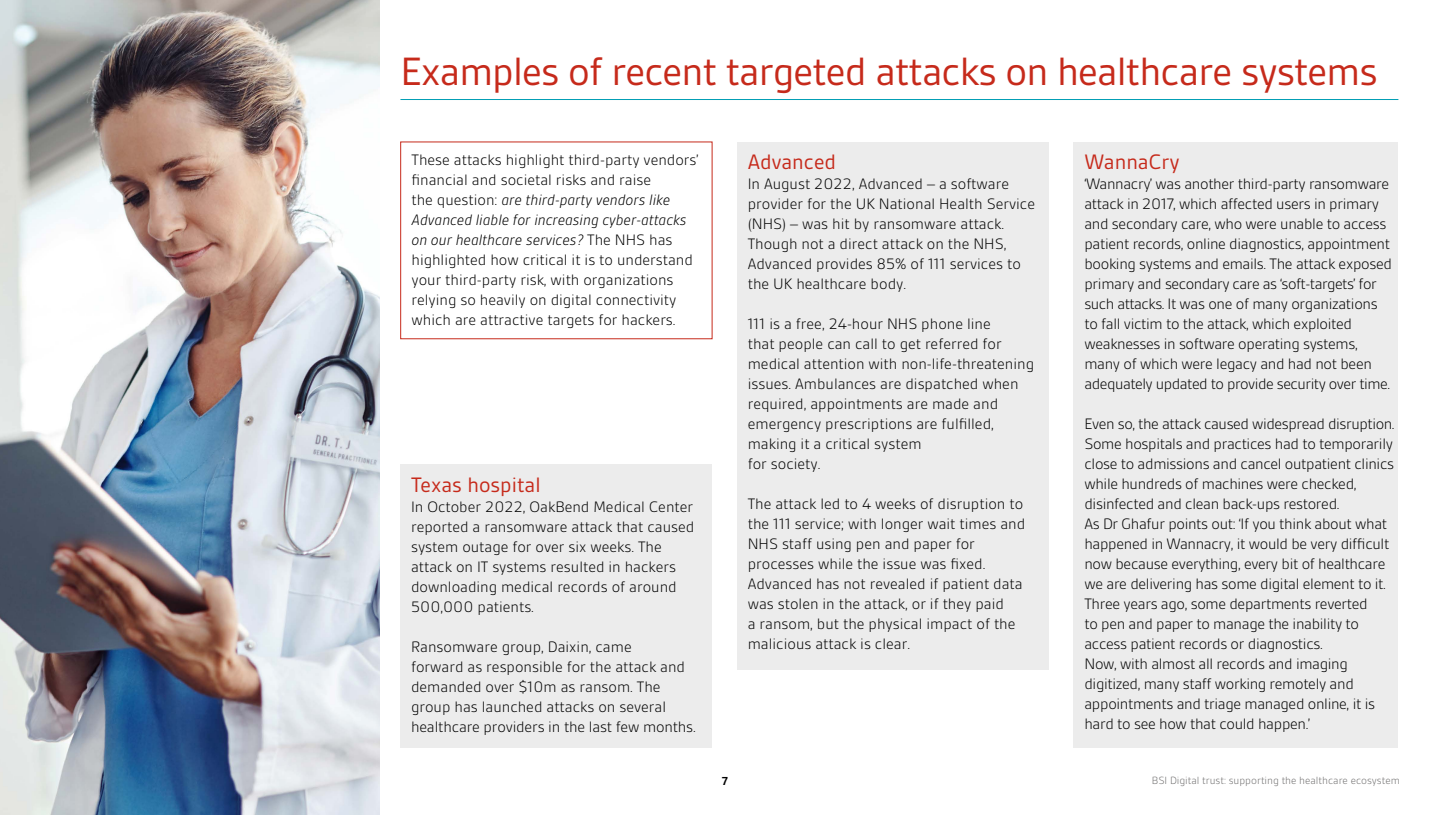
<style>
.page{position:relative;width:1453px;height:815px;background:#fff}
.page>*{position:absolute;margin:0;border:0;box-sizing:border-box;transform-origin:0 0}
.t1{font:42.5px "BSI Gesta";letter-spacing:-.02em;color:#c62a1b}
.t2{font:22.5px "BSI Gesta";color:#c62a1b}
.t3{font:300 16.25px/20px "BSI Gesta";color:#000}
.t4{font:300 16.25px/20px "BSI Gesta";letter-spacing:-.02em;color:#000}
.t5{font:700 12.5px "BSI Gesta";color:#000}
.t6{font:300 11.25px "BSI Gesta";color:#706f6f}
.s1{font-style:italic}
</style>
<div class="page">
<img style="left:0;top:0;width:379px;height:815px">
<div style="left:737px;top:142px;width:312px;height:528px;background:#ececec"></div>
<div style="left:400px;top:464px;width:312px;height:284px;background:#ececec"></div>
<hr style="left:400px;top:99px;width:998px;height:1px;background:#009eb5">
<div style="left:1074px;top:142px;width:324px;height:606px;background:#ececec"></div>
<h1 class="t1" style="left:400px;top:49px;width:978px">Examples of recent targeted attacks on healthcare systems</h1>
<p class="t3" style="left:411px;top:150px;width:288px">These attacks highlight third-party vendors’ financial and societal risks and raise<br>the question: <span class="s1">are third-party vendors like Advanced liable for increasing cyber-attacks on our healthcare services?</span> The NHS has highlighted how critical it is to understand your third-party risk, with organizations relying so heavily on digital connectivity which are attractive targets for hackers.</p>
<h2 class="t2" style="left:411px;top:473px;width:131px">Texas hospital</h2>
<p class="t3" style="left:411px;top:497px;width:285px">In October 2022, OakBend Medical Center reported a ransomware attack that caused system outage for over six weeks. The attack on IT systems resulted in hackers downloading medical records of around 500,000 patients.</p>
<p class="t3" style="left:411px;top:637px;width:286px">Ransomware group, Daixin, came<br>forward as responsible for the attack and demanded over $10m as ransom. The group has launched attacks on several healthcare providers in the last few months.</p>
<h2 class="t2" style="left:748px;top:150px;width:90px">Advanced</h2>
<p class="t3" style="left:748px;top:174px;width:289px">In August 2022, Advanced – a software provider for the UK National Health Service (NHS) – was hit by ransomware attack.<br>Though not a direct attack on the NHS, Advanced provides 85% of 111 services to the UK healthcare body.</p>
<p class="t3" style="left:748px;top:314px;width:288px">111 is a free, 24-hour NHS phone line<br>that people can call to get referred for medical attention with non-life-threatening issues. Ambulances are dispatched when required, appointments are made and emergency prescriptions are fulfilled, making it a critical system<br>for society.</p>
<p class="t3" style="left:748px;top:494px;width:279px">The attack led to 4 weeks of disruption to the 111 service; with longer wait times and NHS staff using pen and paper for processes while the issue was fixed.<br>Advanced has not revealed if patient data was stolen in the attack, or if they paid<br>a ransom, but the physical impact of the malicious attack is clear.</p>
<h2 class="t2" style="left:1084px;top:150px;width:97px">WannaCry</h2>
<p class="t4" style="left:1084px;top:174px;width:309px">‘Wannacry’ was another third-party ransomware attack in 2017, which affected users in primary and secondary care, who were unable to access patient records, online diagnostics, appointment booking systems and emails. The attack exposed primary and secondary care as ‘soft-targets’ for such attacks. It was one of many organizations to fall victim to the attack, which exploited weaknesses in software operating systems, many of which were legacy and had not been adequately updated to provide security over time.</p>
<p class="t4" style="left:1084px;top:414px;width:312px">Even so, the attack caused widespread disruption.<br>Some hospitals and practices had to temporarily close to admissions and cancel outpatient clinics while hundreds of machines were checked, disinfected and clean back-ups restored.<br>As Dr Ghafur points out: ‘If you think about what happened in Wannacry, it would be very difficult now because everything, every bit of healthcare we are delivering has some digital element to it.<br>Three years ago, some departments reverted<br>to pen and paper to manage the inability to access patient records or diagnostics.<br>Now, with almost all records and imaging digitized, many staff working remotely and appointments and triage managed online, it is hard to see how that could happen.’</p>
<p class="t5" style="left:722px;top:775px;width:8px">7</p>
<p class="t6" style="left:1152px;top:774px;width:249px">BSI Digital trust: supporting the healthcare ecosystem</p>
</div>
